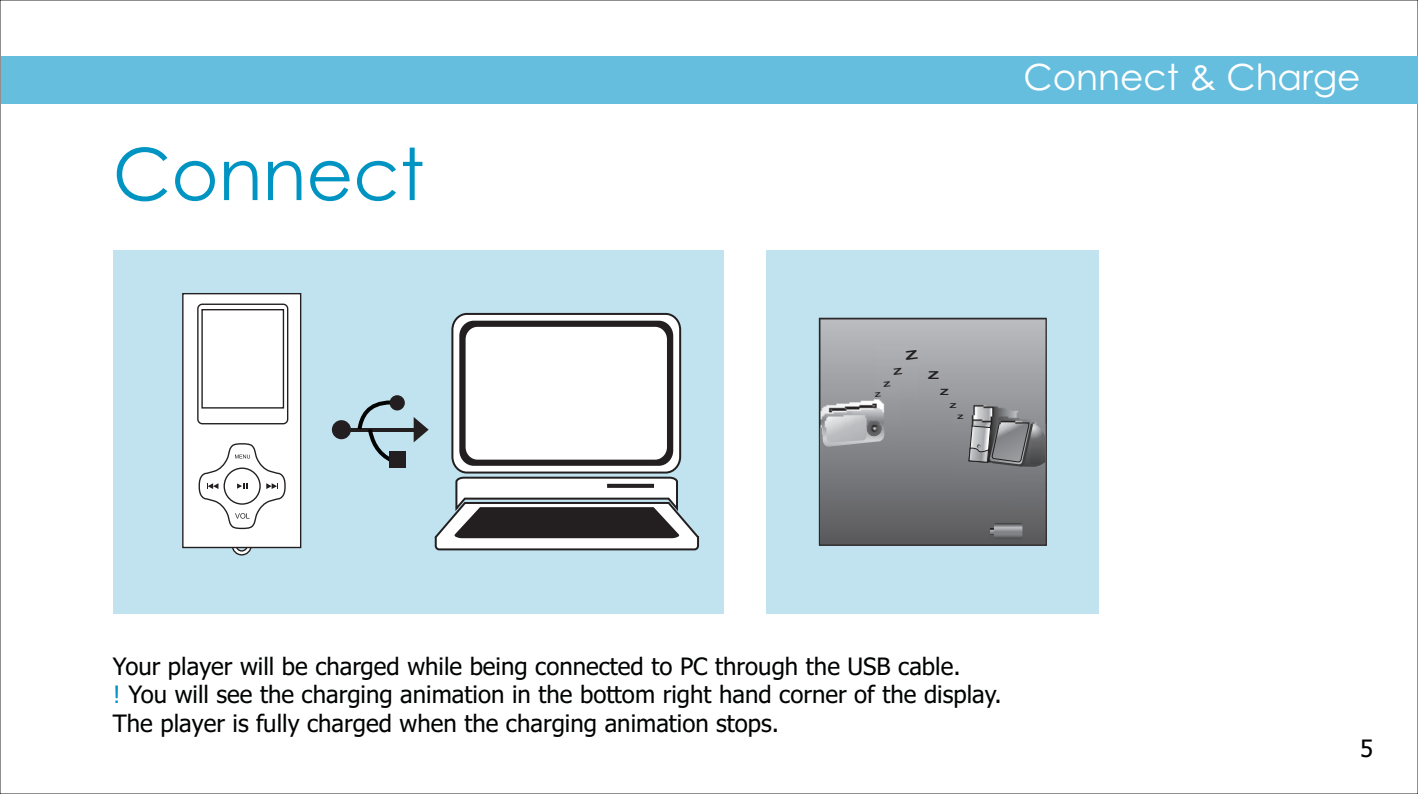
<style>
.page{position:relative;width:1418px;height:794px;background:#fff}
.page>*{position:absolute;margin:0;border:0;box-sizing:border-box;transform-origin:0 0}
.t1{font:72px "Century Gothic";color:#0094c3}
.t2{font:36px "Century Gothic";color:#fff}
.t3{font:24px/28.8px "Tahoma";color:#010202}
.t4{font:700 10.8px "Arial Greek";color:#231f20;scale:1.63 1}
.t5{font:700 8.8px "Arial Greek";color:#231f20;scale:1.63 1}
.t6{font:700 6.8px "Arial Greek";color:#231f20;scale:1.63 1}
.t7{font:700 6px "Arial Greek";color:#231f20;scale:1.63 1}
.s1{color:#0094c3}
</style>
<div class="page">
<div style="left:1px;top:56px;width:1416px;height:48px;background:#65bedd"></div>
<div style="left:766px;top:250px;width:333px;height:363px;background:#c1e3f0"></div>
<div style="left:113px;top:250px;width:610px;height:363px;background:#c1e3f0"></div>
<svg style="left:434px;top:312px;width:265px;height:239px;background:#c3c7ca"></svg>
<div style="left:332px;top:420px;width:19px;height:19px;background:#231f20;border-radius:50%"></div>
<hr style="left:341px;top:428px;width:77px;height:3px;background:#231f20">
<svg style="left:413px;top:417px;width:15px;height:25px"></svg>
<div style="left:389px;top:451px;width:17px;height:17px;background:#231f20"></div>
<svg style="left:355px;top:400px;width:43px;height:62px"></svg>
<div style="left:389px;top:395px;width:16px;height:15px;background:#231f20;border-radius:50%"></div>
<svg style="left:821px;top:427px;width:223px;height:116px;background:#6c6d70"></svg>
<img style="left:820px;top:427px;width:79px;height:33px">
<img style="left:989px;top:522px;width:34px;height:17px">
<svg style="left:990px;top:529px;width:3px;height:5px"></svg>
<svg style="left:993px;top:523px;width:29px;height:16px"></svg>
<img style="left:951px;top:467px;width:93px;height:15px">
<img style="left:1012px;top:479px;width:29px;height:29px">
<img style="left:819px;top:318px;width:227px;height:109px">
<svg style="left:949px;top:402px;width:96px;height:65px;background:#858688"></svg>
<svg style="left:939px;top:388px;width:10px;height:8px"></svg>
<img style="left:926px;top:370px;width:14px;height:10px">
<img style="left:876px;top:346px;width:43px;height:53px">
<svg style="left:182px;top:293px;width:120px;height:263px;background:#e9eaea"></svg>
<svg style="left:821px;top:381px;width:69px;height:66px;background:#a8a9ab"></svg>
<svg style="left:893px;top:367px;width:9px;height:8px"></svg>
<svg style="left:905px;top:350px;width:12px;height:10px"></svg>
<h1 class="t1" style="left:113px;top:146px;width:313px">Connect</h1>
<h2 class="t2" style="left:1023px;top:63px;width:339px">Connect &amp; Charge</h2>
<p class="t4" style="left:928px;top:371px;width:8px">Z</p>
<p class="t5" style="left:940px;top:389px;width:7px">Z</p>
<p class="t6" style="left:949px;top:403px;width:6px">Z</p>
<p class="t7" style="left:957px;top:415px;width:5px">Z</p>
<p class="t3" style="left:113px;top:654px;width:849px">Your player will be charged while being connected to PC through the USB cable.</p>
<p class="t3" style="left:113px;top:682px;width:890px"><span class="s1">!</span> You will see the charging animation in the bottom right hand corner of the display.<br>The player is fully charged when the charging animation stops.</p>
<p class="t3" style="left:1359px;top:736px;width:15px">5</p>
</div>
